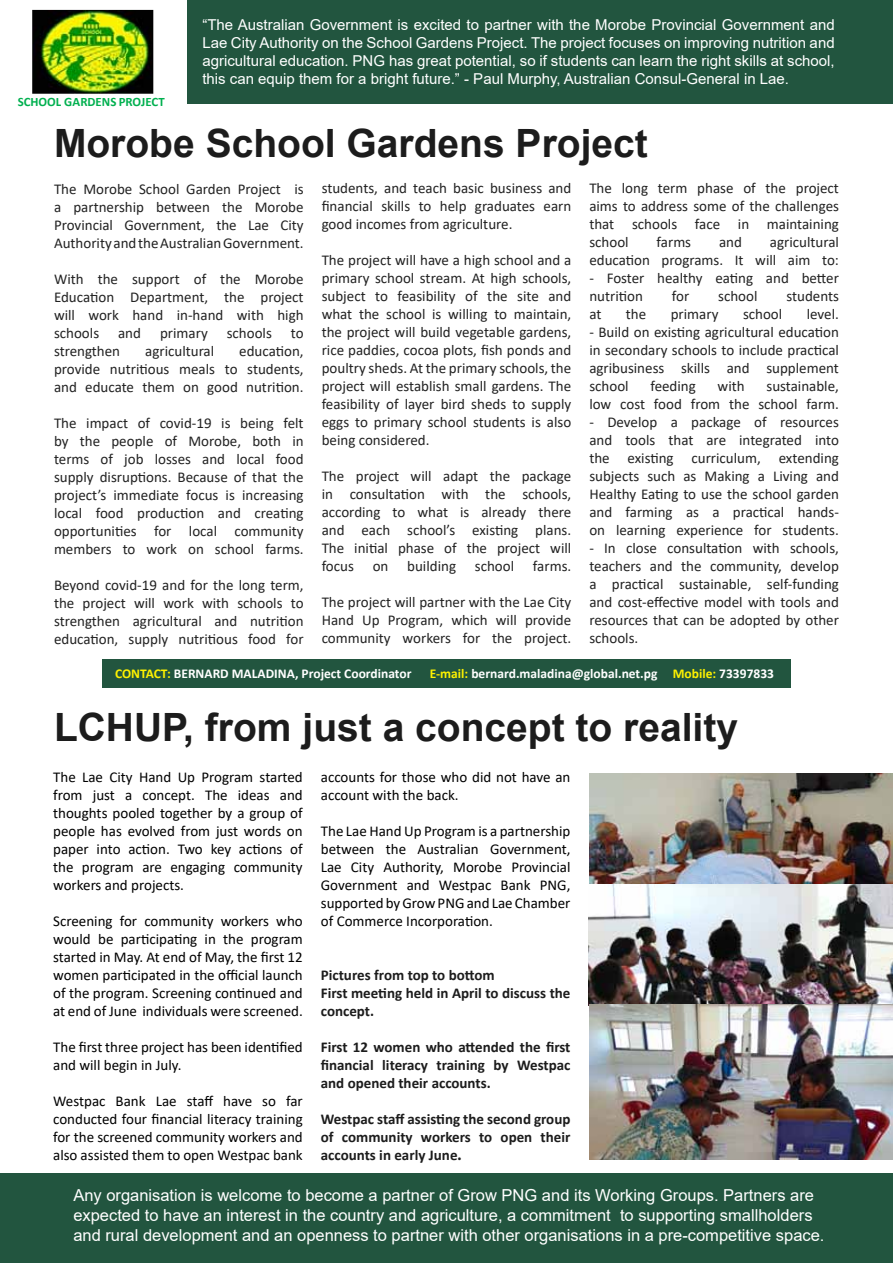
<style>
.page{position:relative;width:893px;height:1263px;background:#fff}
.page>*{position:absolute;margin:0;border:0;box-sizing:border-box;transform-origin:0 0}
.t1{font:700 39px "Arial";color:#1c1c1c}
.t2{font:16.5px/19.8px "Arial";color:#fff}
.t3{font:15px/18px "Calibri";color:#222;text-align:justify}
.t4{font:15px/18px "Calibri";color:#000;text-align:justify}
.t5{font:15px/18px "Arial";color:#fff;text-align:justify}
.t6{font:700 15px/18px "Calibri";color:#1c1c1c;text-align:justify}
.t7{font:700 13.5px "Calibri";color:#fff}
.t8{font:700 12.75px "Calibri";color:#00b04f}
.s1{color:#fff200}
.s2{font-family:"Myriad Pro"}
</style>
<div class="page">
<div style="left:0;top:1173px;width:893px;height:90px;background:#22553f"></div>
<div style="left:187px;top:0;width:706px;height:103px;background:#22553f"></div>
<img style="left:32px;top:10px;width:121px;height:84px">
<img style="left:589px;top:883px;width:304px;height:277px">
<img style="left:589px;top:773px;width:304px;height:110px">
<div style="left:102px;top:659px;width:689px;height:29px;background:#22553f"></div>
<p class="t8" style="left:18px;top:93px;width:149px">SCHOOL GARDENS PROJECT</p>
<p class="t5" style="left:202px;top:15px;width:634px">“The Australian Government is excited to partner with the Morobe Provincial Government and Lae City Authority on the School Gardens Project. The project focuses on improving nutrition and agricultural education. PNG has great potential, so if students can learn the right skills at school, this can equip them for a bright future.” - Paul Murphy, Australian Consul-General in Lae.</p>
<h1 class="t1" style="left:54px;top:116px;width:595px">Morobe School Gardens Project</h1>
<p class="t3" style="left:54px;top:179px;width:251px">The Morobe School Garden Project is a partnership between the Morobe Provincial Government, the Lae City Authority and the Australian Government.</p>
<p class="t3" style="left:54px;top:269px;width:251px">With the support of the Morobe Education Department, the project will work hand in-hand with high schools</p>
<p class="t3" style="left:322px;top:179px;width:251px">students, and teach basic business and financial skills to help graduates earn good incomes from agriculture.</p>
<p class="t3" style="left:322px;top:251px;width:251px">The project will have a high school and a primary school stream. At high schools, subject to feasibility of the site and what the school is willing to maintain, the project will build vegetable gardens, rice paddies, cocoa plots, fish ponds and poultry sheds. At the primary schools, the project will establish small gardens. The feasibility of layer bird sheds to supply eggs to primary school students is also being considered.</p>
<p class="t3" style="left:322px;top:467px;width:251px">The project will adapt the package in consultation with the schools, according to what is already there and each school’s existing plans.<br>The initial phase of the project will focus</p>
<p class="t3" style="left:589px;top:179px;width:251px">The long term phase of the project aims to address some of the challenges that schools face in maintaining school</p>
<p class="t3" style="left:657px;top:233px;width:36px">farms</p>
<p class="t3" style="left:719px;top:233px;width:24px">and</p>
<p class="t3" style="left:589px;top:233px;width:251px;text-align:right">agricultural<br>education programs. It will aim to:</p>
<p class="t3" style="left:589px;top:269px;width:251px">- Foster healthy eating and better nutrition</p>
<p class="t3" style="left:672px;top:287px;width:19px">for</p>
<p class="t3" style="left:718px;top:287px;width:41px">school</p>
<p class="t3" style="left:786px;top:287px;width:54px">students</p>
<p class="t3" style="left:589px;top:305px;width:14px">at</p>
<p class="t3" style="left:626px;top:305px;width:22px">the</p>
<p class="t3" style="left:671px;top:305px;width:49px">primary</p>
<p class="t3" style="left:743px;top:305px;width:41px">school</p>
<p class="t3" style="left:807px;top:305px;width:34px">level.</p>
<p class="t3" style="left:589px;top:323px;width:251px">- Build on existing agricultural education in secondary schools to include practical agribusiness skills and supplement school</p>
<p class="t3" style="left:118px;top:323px;width:24px">and</p>
<p class="t3" style="left:160px;top:323px;width:49px">primary</p>
<p class="t3" style="left:227px;top:323px;width:47px">schools</p>
<p class="t3" style="left:291px;top:323px;width:14px">to</p>
<p class="t3" style="left:54px;top:341px;width:68px">strengthen</p>
<p class="t3" style="left:145px;top:341px;width:71px">agricultural</p>
<p class="t3" style="left:54px;top:341px;width:251px;text-indent:185px">education, provide nutritious meals to students, and educate them on good nutrition.</p>
<p class="t3" style="left:54px;top:413px;width:251px">The impact of covid-19 is being felt by the people of Morobe, both in terms of job losses and local food supply disruptions. Because of that the project’s immediate focus is increasing local food production and creating opportunities for local community members to work on school farms.</p>
<p class="t3" style="left:54px;top:575px;width:251px">Beyond covid-19 and for the long term, the project will work with schools to strengthen agricultural and nutrition education, supply nutritious food for</p>
<p class="t3" style="left:650px;top:377px;width:47px">feeding</p>
<p class="t3" style="left:718px;top:377px;width:29px">with</p>
<p class="t3" style="left:589px;top:377px;width:251px;text-align:right">sustainable,<br>low cost food from the school farm.</p>
<p class="t3" style="left:589px;top:413px;width:251px">- Develop a package of resources and tools that are integrated into the existing curriculum, extending subjects such as Making a Living and Healthy Eating to use the school garden and farming as a practical hands&shy;on learning experience for students.</p>
<p class="t3" style="left:589px;top:539px;width:251px">- In close consultation with schools, teachers and the community, develop a practical sustainable, self-funding and cost-effective model with tools and resources that can be adopted by other schools.</p>
<p class="t3" style="left:373px;top:557px;width:17px">on</p>
<p class="t3" style="left:407px;top:557px;width:50px">building</p>
<p class="t3" style="left:475px;top:557px;width:41px">school</p>
<p class="t3" style="left:533px;top:557px;width:40px">farms.</p>
<p class="t3" style="left:322px;top:593px;width:251px">The project will partner with the Lae City Hand Up Program, which will provide community workers for the project.</p>
<p class="t7" style="left:115px;top:664px;width:298px"><span class="s1">CONTACT:</span> BERNARD MALADINA, Project Coordinator</p>
<p class="t7" style="left:430px;top:664px;width:346px"><span class="s1">E-mail:</span> bernard.maladina@global.net.pg <span class="s1">Mobile:</span> 73397833</p>
<h1 class="t1" style="left:54px;top:700px;width:686px">LCHUP, from just a concept to reality</h1>
<p class="t4" style="left:53px;top:768px;width:251px">The Lae City Hand Up Program started from just a concept. The ideas and thoughts pooled together by a group of people has evolved from just words on paper into action. Two key actions of the program are engaging community workers and projects.</p>
<p class="t4" style="left:53px;top:912px;width:251px">Screening for community workers who would be participating in the program started in May. At end of May, the first 12 women participated in the official launch of the program. Screening continued and at end of June individuals were screened.</p>
<p class="t4" style="left:53px;top:1038px;width:251px">The first three project has been identified and will begin in July.</p>
<p class="t4" style="left:53px;top:1092px;width:251px">Westpac Bank Lae staff have so far conducted four financial literacy training for the screened community workers and also assisted them to open Westpac bank</p>
<p class="t4" style="left:321px;top:768px;width:251px">accounts for those who did not have an account with the back.</p>
<p class="t4" style="left:321px;top:822px;width:251px">The Lae Hand Up Program is a partnership between the Australian Government, Lae City Authority, Morobe Provincial Government and Westpac Bank PNG, supported by Grow PNG and Lae Chamber of Commerce Incorporation.</p>
<p class="t6" style="left:321px;top:966px;width:251px;text-align:left">Pictures from top to bottom<br>First meeting held in April to discuss the concept.</p>
<p class="t6" style="left:321px;top:1038px;width:251px">First 12 women who attended the first financial literacy training by Westpac and opened their accounts.</p>
<p class="t6" style="left:321px;top:1110px;width:251px">Westpac staff assisting the second group of community workers to open their accounts in early June<span class="s2">.</span></p>
<p class="t2" style="left:73px;top:1185px;width:753px">Any organisation is welcome to become a partner of Grow PNG and its Working Groups. Partners are expected to have an interest in the country and agriculture, a commitment to supporting smallholders and rural development and an openness to partner with other organisations in a pre-competitive space.</p>
</div>
